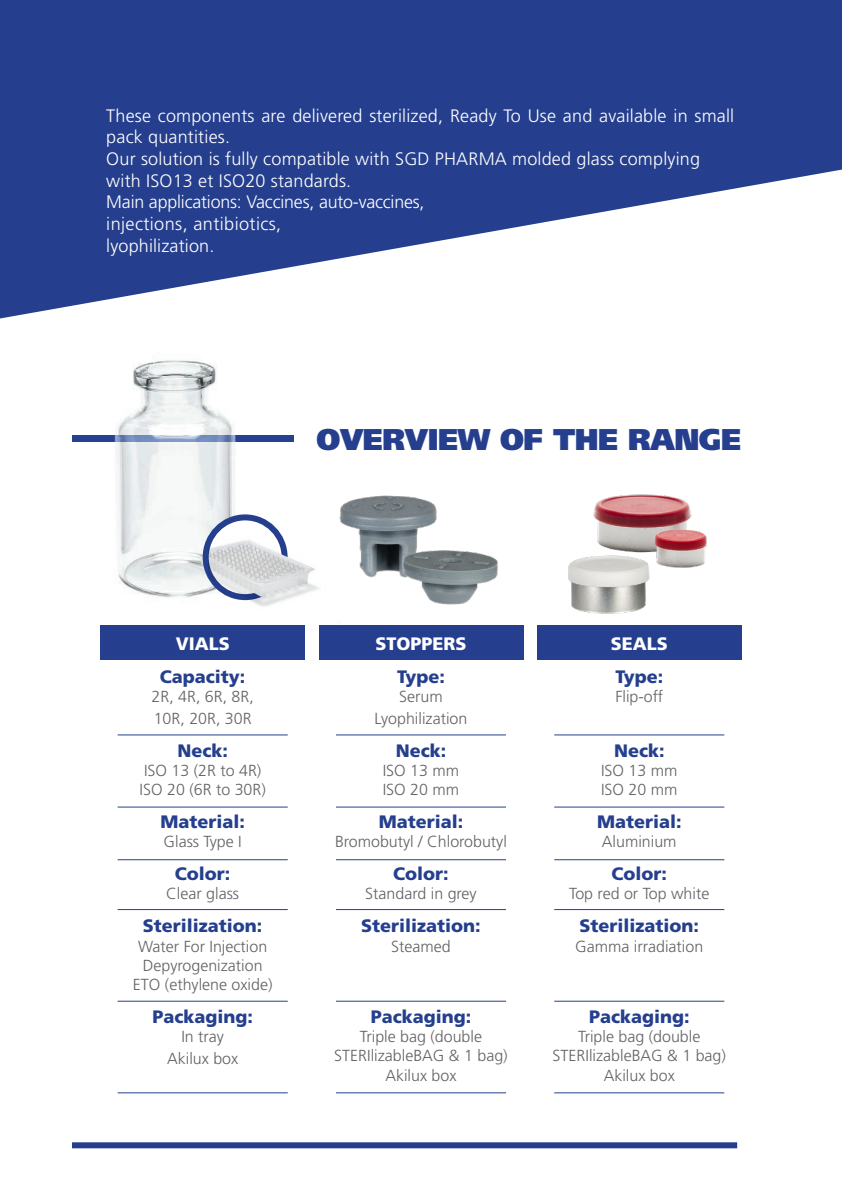
<style>
.page{position:relative;width:842px;height:1191px;background:#fff}
.page>*{position:absolute;margin:0;border:0;box-sizing:border-box;transform-origin:0 0}
.t1{font:900 30px "Frutiger";letter-spacing:-.015em;color:#253f8e}
.t2{font:300 18px/21.6px "Frutiger";letter-spacing:.01em;color:#fff}
.t3{font:900 18px "Frutiger CE";color:#253f8e}
.t4{font:900 18px "Frutiger CE";color:#fff}
.t5{font:300 16px/19.2px "Frutiger";color:#636366;text-align:center}
</style>
<div class="page">
<img style="left:99px;top:360px;width:160px;height:238px">
<svg style="left:0;top:0;width:842px;height:318px;fill:#253f8e"></svg>
<div style="left:72px;top:1142px;width:665px;height:6px;background:#253f8e"></div>
<img style="left:340px;top:495px;width:158px;height:110px">
<img style="left:568px;top:494px;width:139px;height:120px">
<div style="left:101px;top:625px;width:204px;height:34px;background:#253f8e"></div>
<div style="left:537px;top:625px;width:204px;height:34px;background:#253f8e"></div>
<div style="left:319px;top:625px;width:204px;height:34px;background:#253f8e"></div>
<img style="left:72px;top:435px;width:221px;height:6px">
<hr style="left:118px;top:734px;width:170px;height:1px;background:#253f8e">
<hr style="left:118px;top:806px;width:170px;height:1px;background:#253f8e">
<hr style="left:118px;top:859px;width:170px;height:1px;background:#253f8e">
<hr style="left:118px;top:909px;width:170px;height:1px;background:#253f8e">
<hr style="left:118px;top:1000px;width:170px;height:1px;background:#253f8e">
<hr style="left:118px;top:1092px;width:170px;height:1px;background:#253f8e">
<hr style="left:336px;top:734px;width:170px;height:1px;background:#253f8e">
<hr style="left:336px;top:806px;width:170px;height:1px;background:#253f8e">
<hr style="left:336px;top:859px;width:170px;height:1px;background:#253f8e">
<hr style="left:336px;top:909px;width:170px;height:1px;background:#253f8e">
<hr style="left:336px;top:1000px;width:170px;height:1px;background:#253f8e">
<hr style="left:336px;top:1092px;width:170px;height:1px;background:#253f8e">
<hr style="left:554px;top:734px;width:170px;height:1px;background:#253f8e">
<hr style="left:554px;top:806px;width:170px;height:1px;background:#253f8e">
<hr style="left:554px;top:859px;width:170px;height:1px;background:#253f8e">
<hr style="left:554px;top:909px;width:170px;height:1px;background:#253f8e">
<hr style="left:554px;top:1000px;width:170px;height:1px;background:#253f8e">
<hr style="left:554px;top:1092px;width:170px;height:1px;background:#253f8e">
<img style="left:208px;top:509px;width:37px;height:92px">
<img style="left:245px;top:509px;width:96px;height:97px">
<p class="t2" style="left:106px;top:105px;width:629px">These components are delivered sterilized, Ready To Use and available in small pack quantities.<br>Our solution is fully compatible with SGD PHARMA molded glass complying with ISO13 et ISO20 standards.<br>Main applications: Vaccines, auto-vaccines,<br>injections, antibiotics,<br>lyophilization.</p>
<h1 class="t1" style="left:317px;top:421px;width:426px">OVERVIEW OF THE RANGE</h1>
<p class="t4" style="left:176px;top:633px;width:56px">VIALS</p>
<p class="t3" style="left:160px;top:666px;width:87px">Capacity:</p>
<p class="t5" style="left:152px;top:686px;width:104px;line-height:21.6px;text-align:left">2R, 4R, 6R, 8R,<br>10R, 20R, 30R</p>
<p class="t3" style="left:177px;top:739px;width:52px">Neck:</p>
<p class="t5" style="left:140px;top:760px;width:128px;text-align:left">ISO 13 (2R to 4R)<br>ISO 20 (6R to 30R)</p>
<p class="t3" style="left:160px;top:811px;width:86px">Material:</p>
<p class="t5" style="left:164px;top:832px;width:80px">Glass Type I</p>
<p class="t3" style="left:175px;top:863px;width:57px">Color:</p>
<p class="t5" style="left:166px;top:884px;width:74px">Clear glass</p>
<p class="t3" style="left:143px;top:915px;width:121px">Sterilization:</p>
<p class="t5" style="left:133px;top:936px;width:141px">Water For Injection<br>Depyrogenization<br>ETO (ethylene oxide)</p>
<p class="t3" style="left:152px;top:1006px;width:102px">Packaging:</p>
<p class="t5" style="left:167px;top:1025px;width:73px;line-height:21.6px">In tray<br>Akilux box</p>
<p class="t4" style="left:375px;top:633px;width:93px">STOPPERS</p>
<p class="t3" style="left:397px;top:666px;width:49px">Type:</p>
<p class="t5" style="left:375px;top:686px;width:94px;line-height:21.6px">Serum<br>Lyophilization</p>
<p class="t3" style="left:396px;top:739px;width:52px">Neck:</p>
<p class="t5" style="left:383px;top:760px;width:78px;text-align:left">ISO 13 mm<br>ISO 20 mm</p>
<p class="t3" style="left:379px;top:811px;width:86px">Material:</p>
<p class="t5" style="left:335px;top:832px;width:173px">Bromobutyl / Chlorobutyl</p>
<p class="t3" style="left:393px;top:863px;width:57px">Color:</p>
<p class="t5" style="left:365px;top:884px;width:113px">Standard in grey</p>
<p class="t3" style="left:361px;top:915px;width:121px">Sterilization:</p>
<p class="t5" style="left:391px;top:936px;width:61px">Steamed</p>
<p class="t3" style="left:371px;top:1006px;width:102px">Packaging:</p>
<p class="t5" style="left:334px;top:1027px;width:175px">Triple bag (double<br>STERIlizableBAG &amp; 1 bag)<br>Akilux box</p>
<p class="t4" style="left:611px;top:633px;width:59px">SEALS</p>
<p class="t3" style="left:615px;top:666px;width:49px">Type:</p>
<p class="t5" style="left:615px;top:687px;width:49px">Flip-off</p>
<p class="t3" style="left:614px;top:739px;width:52px">Neck:</p>
<p class="t5" style="left:601px;top:760px;width:78px;text-align:left">ISO 13 mm<br>ISO 20 mm</p>
<p class="t3" style="left:597px;top:811px;width:86px">Material:</p>
<p class="t5" style="left:602px;top:832px;width:76px">Aluminium</p>
<p class="t3" style="left:611px;top:863px;width:57px">Color:</p>
<p class="t5" style="left:569px;top:884px;width:142px">Top red or Top white</p>
<p class="t3" style="left:579px;top:915px;width:121px">Sterilization:</p>
<p class="t5" style="left:575px;top:936px;width:129px">Gamma irradiation</p>
<p class="t3" style="left:589px;top:1006px;width:102px">Packaging:</p>
<p class="t5" style="left:553px;top:1027px;width:175px">Triple bag (double<br>STERIlizableBAG &amp; 1 bag)<br>Akilux box</p>
</div>
